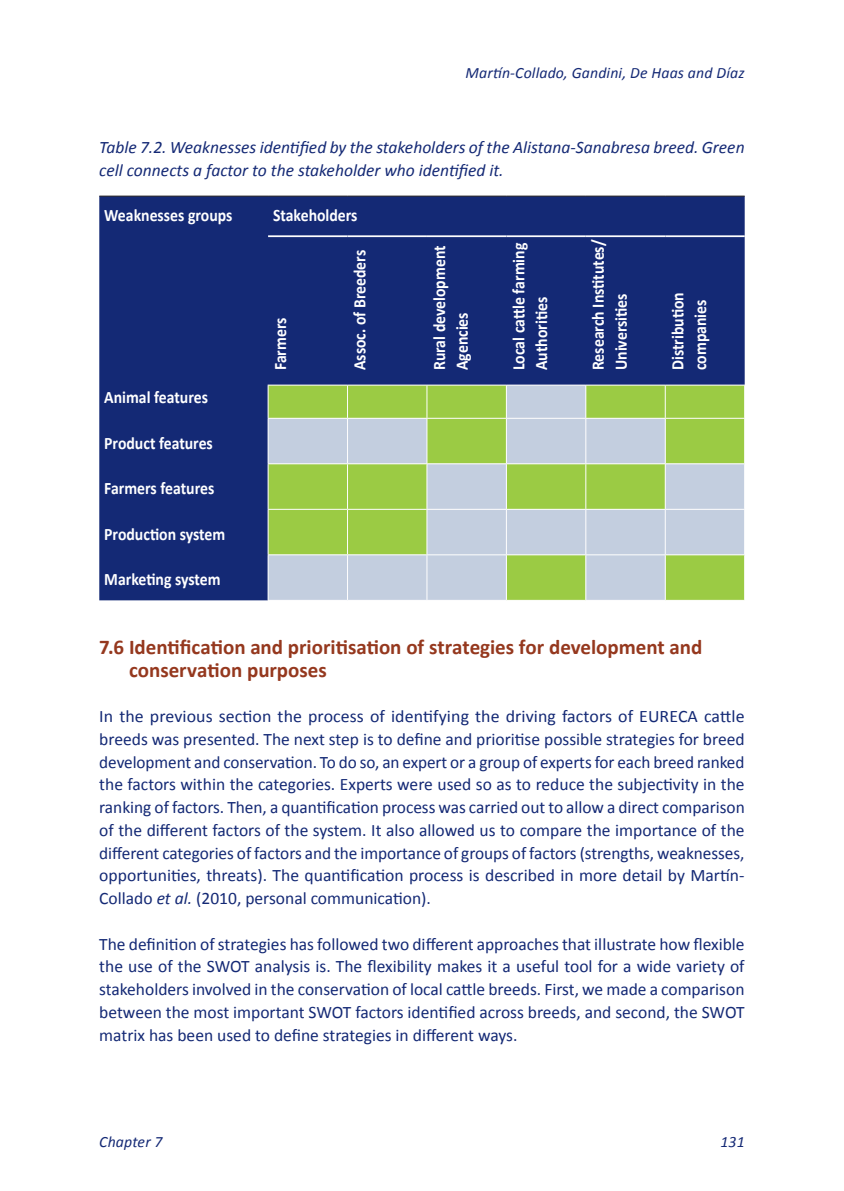
<style>
.page{position:relative;width:844px;height:1191px;background:#fff}
.page>*{position:absolute;margin:0;border:0;box-sizing:border-box;transform-origin:0 0}
.kop_2{font:700 21px/22.8px "Calibri";color:#95381e}
.t1{font:17.5px/22.8px "Calibri";color:#142975;text-align:justify}
.tabel_kop{font:700 17.5px/22.8px "Calibri";color:#fff;scale:.9 1}
.bijschrift{font:italic 17.5px/22.8px "Calibri";color:#142975}
.t2{font:italic 15.75px "Calibri";letter-spacing:.01em;color:#142975}
.s1{font-style:italic}
</style>
<div class="page">
<div style="left:99px;top:197px;width:645px;height:403px;background:#142975"></div>
<svg style="left:268px;top:386px;width:476px;height:214px;background:#b0cd95"></svg>
<hr style="left:347px;top:385px;width:1px;height:33px;background:#fff">
<hr style="left:426px;top:385px;width:1px;height:33px;background:#fff">
<hr style="left:664px;top:385px;width:1px;height:33px;background:#fff">
<hr style="left:347px;top:419px;width:1px;height:44px;background:#fff">
<hr style="left:506px;top:418px;width:79px;height:1px;background:#fff">
<hr style="left:585px;top:419px;width:1px;height:44px;background:#fff">
<hr style="left:347px;top:464px;width:1px;height:45px;background:#fff">
<hr style="left:585px;top:464px;width:1px;height:45px;background:#fff">
<hr style="left:267px;top:509px;width:80px;height:1px;background:#fff">
<hr style="left:347px;top:509px;width:80px;height:1px;background:#fff">
<hr style="left:347px;top:510px;width:1px;height:44px;background:#fff">
<hr style="left:427px;top:509px;width:79px;height:1px;background:#fff">
<hr style="left:506px;top:510px;width:1px;height:44px;background:#fff">
<hr style="left:585px;top:510px;width:1px;height:44px;background:#fff">
<hr style="left:665px;top:509px;width:80px;height:1px;background:#fff">
<hr style="left:664px;top:510px;width:1px;height:44px;background:#fff">
<hr style="left:347px;top:555px;width:1px;height:45px;background:#fff">
<hr style="left:427px;top:554px;width:79px;height:1px;background:#fff">
<hr style="left:426px;top:555px;width:1px;height:45px;background:#fff">
<hr style="left:585px;top:554px;width:80px;height:1px;background:#fff">
<hr style="left:268px;top:196px;width:79px;height:1px;background:#231f20">
<hr style="left:347px;top:196px;width:80px;height:1px;background:#231f20">
<hr style="left:427px;top:196px;width:79px;height:1px;background:#231f20">
<hr style="left:506px;top:196px;width:79px;height:1px;background:#231f20">
<hr style="left:585px;top:196px;width:80px;height:1px;background:#231f20">
<hr style="left:665px;top:196px;width:79px;height:1px;background:#231f20">
<hr style="left:268px;top:235px;width:79px;height:2px;background:#fff">
<hr style="left:347px;top:235px;width:80px;height:2px;background:#fff">
<hr style="left:427px;top:235px;width:79px;height:2px;background:#fff">
<hr style="left:506px;top:235px;width:79px;height:2px;background:#fff">
<hr style="left:585px;top:235px;width:80px;height:2px;background:#fff">
<hr style="left:665px;top:235px;width:79px;height:2px;background:#fff">
<hr style="left:99px;top:196px;width:169px;height:1px;background:#231f20">
<hr style="left:506px;top:385px;width:79px;height:1px;background:#fff">
<hr style="left:267px;top:419px;width:1px;height:44px;background:#fff">
<hr style="left:267px;top:555px;width:1px;height:45px;background:#fff">
<hr style="left:267px;top:385px;width:80px;height:1px;background:#fff">
<hr style="left:267px;top:385px;width:1px;height:33px;background:#fff">
<hr style="left:347px;top:385px;width:80px;height:1px;background:#fff">
<hr style="left:427px;top:385px;width:79px;height:1px;background:#fff">
<hr style="left:506px;top:385px;width:1px;height:33px;background:#fff">
<hr style="left:267px;top:418px;width:80px;height:1px;background:#fff">
<hr style="left:347px;top:418px;width:80px;height:1px;background:#fff">
<hr style="left:585px;top:385px;width:80px;height:1px;background:#fff">
<hr style="left:585px;top:385px;width:1px;height:33px;background:#fff">
<hr style="left:665px;top:385px;width:80px;height:1px;background:#fff">
<hr style="left:585px;top:418px;width:80px;height:1px;background:#fff">
<hr style="left:665px;top:418px;width:80px;height:1px;background:#fff">
<hr style="left:664px;top:419px;width:1px;height:44px;background:#fff">
<hr style="left:665px;top:463px;width:80px;height:1px;background:#fff">
<hr style="left:506px;top:463px;width:79px;height:1px;background:#fff">
<hr style="left:506px;top:464px;width:1px;height:45px;background:#fff">
<hr style="left:585px;top:463px;width:80px;height:1px;background:#fff">
<hr style="left:664px;top:464px;width:1px;height:45px;background:#fff">
<hr style="left:506px;top:509px;width:79px;height:1px;background:#fff">
<hr style="left:585px;top:509px;width:80px;height:1px;background:#fff">
<hr style="left:665px;top:554px;width:80px;height:1px;background:#fff">
<hr style="left:664px;top:555px;width:1px;height:45px;background:#fff">
<hr style="left:506px;top:554px;width:79px;height:1px;background:#fff">
<hr style="left:506px;top:555px;width:1px;height:45px;background:#fff">
<hr style="left:585px;top:555px;width:1px;height:45px;background:#fff">
<hr style="left:427px;top:418px;width:79px;height:1px;background:#fff">
<hr style="left:426px;top:419px;width:1px;height:44px;background:#fff">
<hr style="left:506px;top:419px;width:1px;height:44px;background:#fff">
<hr style="left:427px;top:463px;width:79px;height:1px;background:#fff">
<hr style="left:267px;top:463px;width:80px;height:1px;background:#fff">
<hr style="left:267px;top:464px;width:1px;height:45px;background:#fff">
<hr style="left:347px;top:463px;width:80px;height:1px;background:#fff">
<hr style="left:426px;top:464px;width:1px;height:45px;background:#fff">
<hr style="left:267px;top:510px;width:1px;height:44px;background:#fff">
<hr style="left:426px;top:510px;width:1px;height:44px;background:#fff">
<hr style="left:267px;top:554px;width:80px;height:1px;background:#fff">
<hr style="left:347px;top:554px;width:80px;height:1px;background:#fff">
<p class="t2" style="left:465px;top:63px;width:280px">Martín-Collado, Gandini, De Haas and Díaz</p>
<p class="bijschrift" style="left:99px;top:135px;width:646px">Table 7.2. Weaknesses identified by the stakeholders of the Alistana-Sanabresa breed. Green cell connects a factor to the stakeholder who identified it.</p>
<p class="tabel_kop" style="left:104px;top:203px;width:144px">Weaknesses groups</p>
<p class="tabel_kop" style="left:273px;top:203px;width:95px">Stakeholders</p>
<p class="tabel_kop" style="left:104px;top:385px;width:117px">Animal features</p>
<p class="tabel_kop" style="left:104px;top:431px;width:122px">Product features</p>
<p class="tabel_kop" style="left:104px;top:476px;width:124px">Farmers features</p>
<p class="tabel_kop" style="left:104px;top:522px;width:136px">Production system</p>
<p class="tabel_kop" style="left:104px;top:567px;width:131px">Marketing system</p>
<p class="tabel_kop" style="left:268px;top:370px;width:60px;rotate:-90deg">Farmers</p>
<p class="tabel_kop" style="left:347px;top:370px;width:135px;rotate:-90deg">Assoc. of Breeders</p>
<p class="tabel_kop" style="left:427px;top:370px;width:140px;rotate:-90deg">Rural development<br>Agencies</p>
<p class="tabel_kop" style="left:506px;top:370px;width:143px;rotate:-90deg">Local cattle farming<br>Authorities</p>
<p class="tabel_kop" style="left:585px;top:370px;width:147px;rotate:-90deg">Research Institutes/<br>Universities</p>
<p class="tabel_kop" style="left:665px;top:370px;width:88px;rotate:-90deg">Distribution companies</p>
<p class="kop_2" style="left:129px;top:634px;width:574px;text-indent:-30px">7.6 Identification and prioritisation of strategies for development and conservation purposes</p>
<p class="t1" style="left:99px;top:704px;width:646px">In the previous section the process of identifying the driving factors of EURECA cattle breeds was presented. The next step is to define and prioritise possible strategies for breed development and conservation. To do so, an expert or a group of experts for each breed ranked the factors within the categories. Experts were used so as to reduce the subjectivity in the ranking of factors. Then, a quantification process was carried out to allow a direct comparison of the different factors of the system. It also allowed us to compare the importance of the different categories of factors and the importance of groups of factors (strengths, weaknesses, opportunities, threats). The quantification process is described in more detail by Martín-Collado <span class="s1">et al.</span> (2010, personal communication).</p>
<p class="t1" style="left:99px;top:931px;width:646px">The definition of strategies has followed two different approaches that illustrate how flexible the use of the SWOT analysis is. The flexibility makes it a useful tool for a wide variety of stakeholders involved in the conservation of local cattle breeds. First, we made a comparison between the most important SWOT factors identified across breeds, and second, the SWOT matrix has been used to define strategies in different ways.</p>
<p class="t2" style="left:99px;top:1132px;width:65px">Chapter 7</p>
<p class="t2" style="left:720px;top:1132px;width:26px">131</p>
</div>
